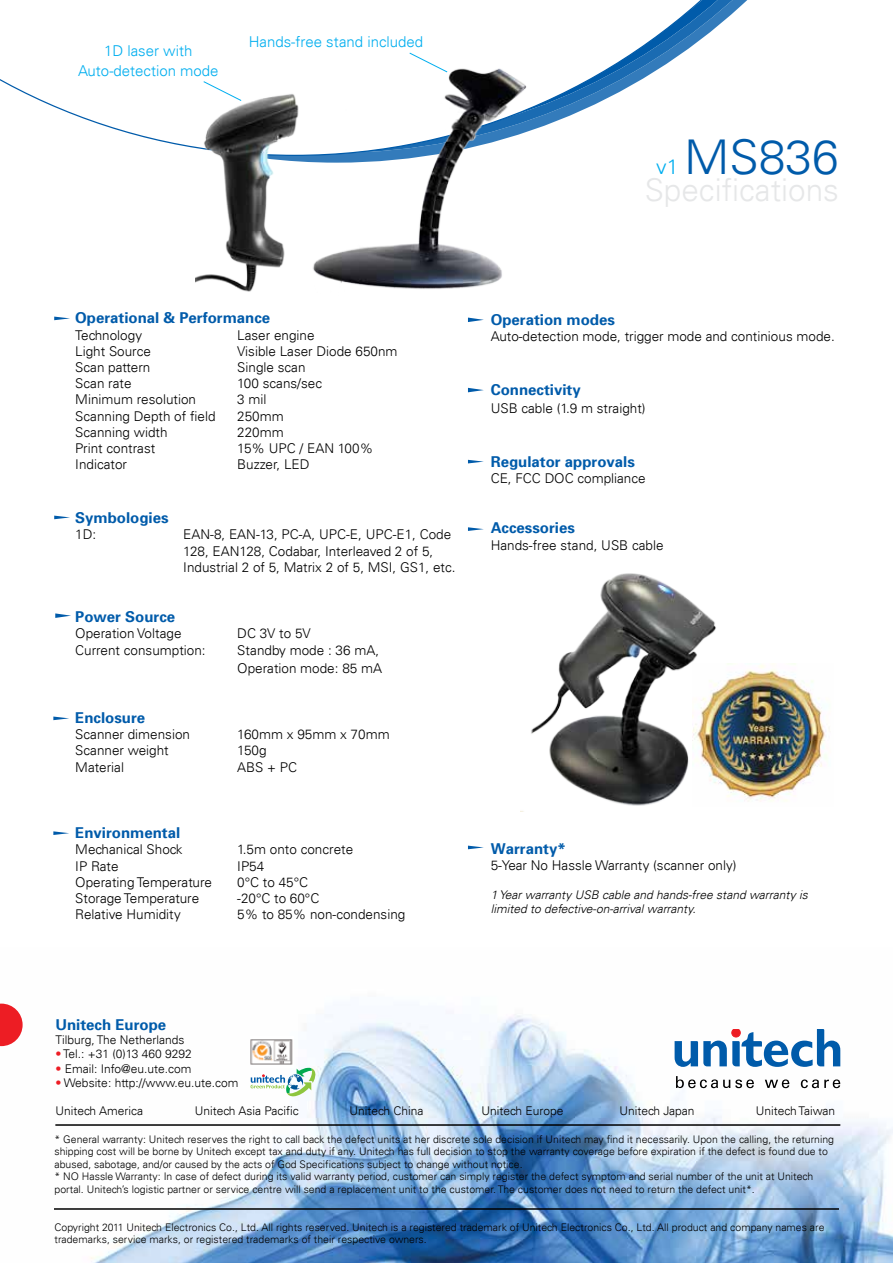
<style>
.page{position:relative;width:893px;height:1263px;background:#fff}
.page>*{position:absolute;margin:0;border:0;box-sizing:border-box;transform-origin:0 0}
.t1{font:300 48px "Univers LT";color:#005baa}
.t2{font:300 31.5px "Univers LT";color:#e6e7e8}
.t3{font:300 21px "Univers LT";color:#00aeef}
.t4{font:700 15px "Univers 65";color:#005baa}
.t5{font:300 15px/19.5px "Univers LT";color:#00aeef;text-align:center}
.t6{font:300 13.5px/16.2px "Univers LT";color:#000}
.t7{font:300 12px "Univers LT";color:#000}
.t8{font:italic 300 12px/14.4px "Univers LT";color:#000}
.t9{font:300 10.5px/12.6px "Univers LT";color:#000}
.s1{color:#ed1d24}
</style>
<div class="page">
<img style="left:0;top:1014px;width:893px;height:249px">
<svg style="left:0;top:0;width:742px;height:148px"></svg>
<hr style="left:54px;top:1208px;width:785px;height:2px;background:#000">
<svg style="left:54px;top:317px;width:16px;height:3px"></svg>
<svg style="left:54px;top:516px;width:16px;height:3px"></svg>
<svg style="left:468px;top:527px;width:16px;height:4px"></svg>
<svg style="left:53px;top:831px;width:16px;height:4px"></svg>
<svg style="left:53px;top:716px;width:16px;height:4px"></svg>
<svg style="left:468px;top:846px;width:16px;height:3px"></svg>
<svg style="left:468px;top:388px;width:16px;height:4px"></svg>
<svg style="left:468px;top:460px;width:16px;height:3px"></svg>
<svg style="left:55px;top:613px;width:16px;height:5px"></svg>
<svg style="left:468px;top:318px;width:16px;height:4px"></svg>
<hr style="left:55px;top:1124px;width:785px;height:2px;background:#000">
<svg style="left:676px;top:1076px;width:78px;height:12px"></svg>
<svg style="left:765px;top:1079px;width:24px;height:9px"></svg>
<svg style="left:801px;top:1079px;width:39px;height:9px"></svg>
<svg style="left:675px;top:1029px;width:165px;height:38px"></svg>
<svg style="left:0;top:1003px;width:23px;height:43px"></svg>
<img style="left:250px;top:1036px;width:44px;height:31px">
<svg style="left:251px;top:1068px;width:66px;height:28px"></svg>
<img style="left:196px;top:59px;width:42px;height:229px">
<img style="left:238px;top:46px;width:366px;height:246px">
<svg style="left:409px;top:52px;width:39px;height:21px"></svg>
<img style="left:531px;top:573px;width:185px;height:233px">
<img style="left:692px;top:663px;width:135px;height:143px">
<h3 class="t5" style="left:78px;top:41px;width:142px">1D laser with<br>Auto-detection mode</h3>
<h3 class="t5" style="left:249px;top:32px;width:176px">Hands-free stand included</h3>
<h1 class="t1" style="left:684px;top:128px;width:156px">MS836</h1>
<h2 class="t2" style="left:645px;top:171px;width:196px">Specifications</h2>
<h3 class="t3" style="left:656px;top:154px;width:24px">v1</h3>
<h3 class="t4" style="left:75px;top:308px;width:197px">Operational &amp; Performance</h3>
<p class="t6" style="left:75px;top:327px;width:68px">Technology</p>
<p class="t6" style="left:237px;top:327px;width:79px">Laser engine</p>
<p class="t6" style="left:75px;top:343px;width:77px">Light Source</p>
<p class="t6" style="left:237px;top:343px;width:162px">Visible Laser Diode 650nm</p>
<p class="t6" style="left:75px;top:359px;width:77px">Scan pattern</p>
<p class="t6" style="left:237px;top:359px;width:70px">Single scan</p>
<p class="t6" style="left:75px;top:375px;width:58px">Scan rate</p>
<p class="t6" style="left:237px;top:375px;width:86px">100 scans/sec</p>
<p class="t6" style="left:75px;top:391px;width:122px">Minimum resolution</p>
<p class="t6" style="left:237px;top:391px;width:31px">3 mil</p>
<p class="t6" style="left:75px;top:408px;width:142px">Scanning Depth of field</p>
<p class="t6" style="left:237px;top:408px;width:48px">250mm</p>
<p class="t6" style="left:75px;top:424px;width:94px">Scanning width</p>
<p class="t6" style="left:237px;top:424px;width:48px">220mm</p>
<p class="t6" style="left:75px;top:440px;width:81px">Print contrast</p>
<p class="t6" style="left:237px;top:440px;width:137px">15% UPC / EAN 100%</p>
<p class="t6" style="left:75px;top:456px;width:53px">Indicator</p>
<p class="t6" style="left:237px;top:456px;width:74px">Buzzer, LED</p>
<h3 class="t4" style="left:75px;top:508px;width:95px">Symbologies</h3>
<p class="t6" style="left:75px;top:526px;width:23px">1D:</p>
<p class="t6" style="left:183px;top:526px;width:274px">EAN-8, EAN-13, PC-A, UPC-E, UPC-E1, Code<br>128, EAN128, Codabar, Interleaved 2 of 5,<br>Industrial 2 of 5, Matrix 2 of 5, MSI, GS1, etc.</p>
<h3 class="t4" style="left:75px;top:607px;width:102px">Power Source</h3>
<p class="t6" style="left:75px;top:625px;width:108px">Operation Voltage</p>
<p class="t6" style="left:237px;top:625px;width:75px">DC 3V to 5V</p>
<p class="t6" style="left:75px;top:642px;width:132px">Current consumption:</p>
<p class="t6" style="left:237px;top:641px;width:146px;line-height:18px">Standby mode : 36 mA,<br>Operation mode: 85 mA</p>
<h3 class="t4" style="left:75px;top:708px;width:72px">Enclosure</h3>
<p class="t6" style="left:75px;top:726px;width:116px">Scanner dimension</p>
<p class="t6" style="left:237px;top:726px;width:154px">160mm x 95mm x 70mm</p>
<p class="t6" style="left:75px;top:742px;width:95px">Scanner weight</p>
<p class="t6" style="left:237px;top:742px;width:31px">150g</p>
<p class="t6" style="left:75px;top:759px;width:50px">Material</p>
<p class="t6" style="left:237px;top:759px;width:61px">ABS + PC</p>
<h3 class="t4" style="left:75px;top:823px;width:107px">Environmental</h3>
<p class="t6" style="left:75px;top:841px;width:109px">Mechanical Shock</p>
<p class="t6" style="left:237px;top:841px;width:117px">1.5m onto concrete</p>
<p class="t6" style="left:75px;top:858px;width:45px">IP Rate</p>
<p class="t6" style="left:237px;top:858px;width:29px">IP54</p>
<p class="t6" style="left:75px;top:874px;width:138px">Operating Temperature</p>
<p class="t6" style="left:237px;top:874px;width:72px">0°C to 45°C</p>
<p class="t6" style="left:75px;top:890px;width:126px">Storage Temperature</p>
<p class="t6" style="left:237px;top:890px;width:84px">-20°C to 60°C</p>
<p class="t6" style="left:75px;top:906px;width:107px">Relative Humidity</p>
<p class="t6" style="left:237px;top:906px;width:170px">5% to 85% non-condensing</p>
<h3 class="t4" style="left:491px;top:310px;width:126px">Operation modes</h3>
<p class="t6" style="left:491px;top:328px;width:346px">Auto-detection mode, trigger mode and continious mode.</p>
<h3 class="t4" style="left:491px;top:380px;width:92px">Connectivity</h3>
<p class="t6" style="left:491px;top:400px;width:156px">USB cable (1.9 m straight)</p>
<h3 class="t4" style="left:491px;top:452px;width:146px">Regulator approvals</h3>
<p class="t6" style="left:491px;top:470px;width:157px">CE, FCC DOC compliance</p>
<h3 class="t4" style="left:491px;top:518px;width:86px">Accessories</h3>
<p class="t6" style="left:491px;top:537px;width:174px">Hands-free stand, USB cable</p>
<h3 class="t4" style="left:491px;top:839px;width:77px">Warranty*</h3>
<p class="t6" style="left:491px;top:857px;width:247px">5-Year No Hassle Warranty (scanner only)</p>
<p class="t8" style="left:491px;top:887px;width:318px">1 Year warranty USB cable and hands-free stand warranty is limited to defective-on-arrival warranty.</p>
<h3 class="t4" style="left:55px;top:1014px;width:112px">Unitech Europe</h3>
<p class="t7" style="left:55px;top:1032px;width:131px">Tilburg, The Netherlands</p>
<p class="t7" style="left:55px;top:1047px;width:138px"><span class="s1">•</span> Tel.: +31 (0)13 460 9292</p>
<p class="t7" style="left:55px;top:1061px;width:138px"><span class="s1">•</span> Email: Info@eu.ute.com</p>
<p class="t7" style="left:55px;top:1076px;width:185px"><span class="s1">•</span> Website: http://www.eu.ute.com</p>
<p class="t7" style="left:55px;top:1104px;width:89px">Unitech America</p>
<p class="t7" style="left:195px;top:1104px;width:105px">Unitech Asia Pacific</p>
<p class="t7" style="left:349px;top:1104px;width:76px">Unitech China</p>
<p class="t7" style="left:481px;top:1104px;width:84px">Unitech Europe</p>
<p class="t7" style="left:619px;top:1104px;width:77px">Unitech Japan</p>
<p class="t7" style="left:756px;top:1104px;width:81px">Unitech Taiwan</p>
<p class="t9" style="left:55px;top:1132px;width:781px">* General warranty: Unitech reserves the right to call back the defect units at her discrete sole decision if Unitech may find it necessarily. Upon the calling, the returning shipping cost will be borne by Unitech except tax and duty if any. Unitech has full decision to stop the warranty coverage before expiration if the defect is found due to abused, sabotage, and/or caused by the acts of God Specifications subject to change without notice.<br>* NO Hassle Warranty: In case of defect during its valid warranty period, customer can simply register the defect symptom and serial number of the unit at Unitech portal. Unitech’s logistic partner or service centre will send a replacement unit to the customer. The customer does not need to return the defect unit*.</p>
<p class="t9" style="left:55px;top:1221px;width:771px">Copyright 2011 Unitech Electronics Co., Ltd. All rights reserved. Unitech is a registered trademark of Unitech Electronics Co., Ltd. All product and company names are trademarks, service marks, or registered trademarks of their respective owners.</p>
</div>
